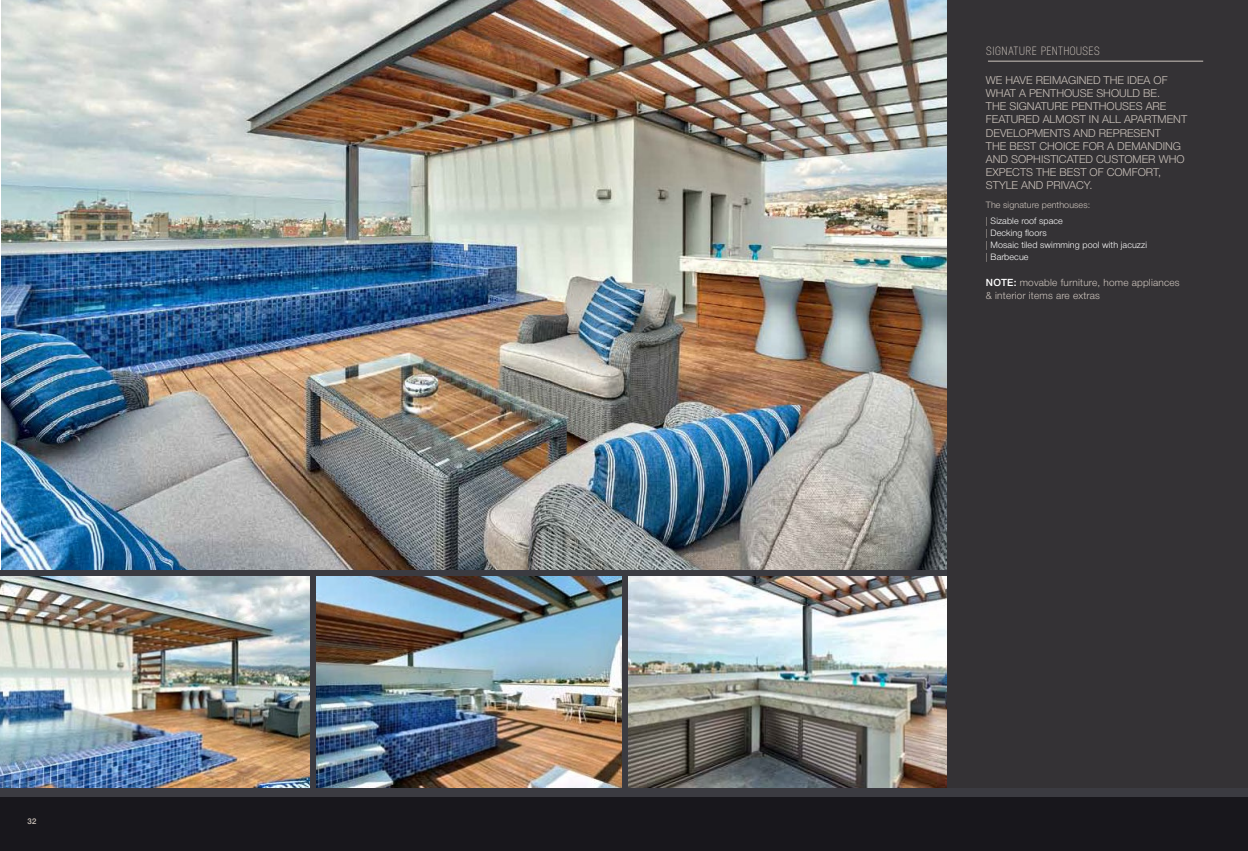
<style>
.page{position:relative;width:1248px;height:851px;background:#fff}
.page>*{position:absolute;margin:0;border:0;box-sizing:border-box;transform-origin:0 0}
.t1{font:12px "Neusa";letter-spacing:.005em;color:#cec5bd}
.t2{font:11px/13.2px "Helvetica 4 Light";color:#cec5bd}
.t3{font:10px/13px "Helvetica 4 Light";letter-spacing:.02em;color:#cec5bd}
.t4{font:8.9px/12.1px "Helvetica 4 Light";letter-spacing:.01em;color:#fff}
.t5{font:8.9px "Helvetica 4 Light";letter-spacing:.01em;color:#cec5bd}
.t6{font:8px "Helvetica 6 Medium";color:#cec5bd}
.s1{color:#cec5bd}
.s2{font-family:"Helvetica 6 Medium";color:#fff}
</style>
<div class="page">
<img style="left:316px;top:575px;width:306px;height:213px">
<img style="left:627px;top:575px;width:320px;height:213px">
<img style="left:0;top:575px;width:311px;height:213px">
<img style="left:1px;top:0;width:946px;height:570px">
<div style="left:0;top:570px;width:966px;height:5px;background:#3b3b41"></div>
<div style="left:622px;top:571px;width:5px;height:279px;background:#3b3b41"></div>
<div style="left:311px;top:571px;width:5px;height:279px;background:#3b3b41"></div>
<div style="left:947px;top:0;width:300px;height:807px;background:#343235"></div>
<div style="left:0;top:795px;width:1247px;height:55px;background:#18171c"></div>
<div style="left:0;top:788px;width:1247px;height:8px;background:#3b3b41"></div>
<hr style="left:987px;top:61px;width:215px;height:1px;background:#cec5bd">
<p class="t6" style="left:28px;top:816px;width:10px">32</p>
<p class="t1" style="left:985px;top:44px;width:115px">SIGNATURE PENTHOUSES</p>
<p class="t2" style="left:985px;top:73px;width:203px">WE HAVE REIMAGINED THE IDEA OF<br>WHAT A PENTHOUSE SHOULD BE.<br>THE SIGNATURE PENTHOUSES ARE<br>FEATURED ALMOST IN ALL APARTMENT<br>DEVELOPMENTS AND REPRESENT<br>THE BEST CHOICE FOR A DEMANDING<br>AND SOPHISTICATED CUSTOMER WHO<br>EXPECTS THE BEST OF COMFORT,<br>STYLE AND PRIVACY.</p>
<p class="t4" style="left:985px;top:215px;width:163px"><span class="s1">|</span> Sizable roof space<br><span class="s1">|</span> Decking floors<br><span class="s1">|</span> Mosaic tiled swimming pool with jacuzzi <span class="s1">|</span> Barbecue</p>
<p class="t5" style="left:985px;top:200px;width:106px">The signature penthouses:</p>
<p class="t3" style="left:985px;top:276px;width:195px"><span class="s2">NOTE:</span> movable furniture, home appliances &amp; interior items are extras</p>
</div>
